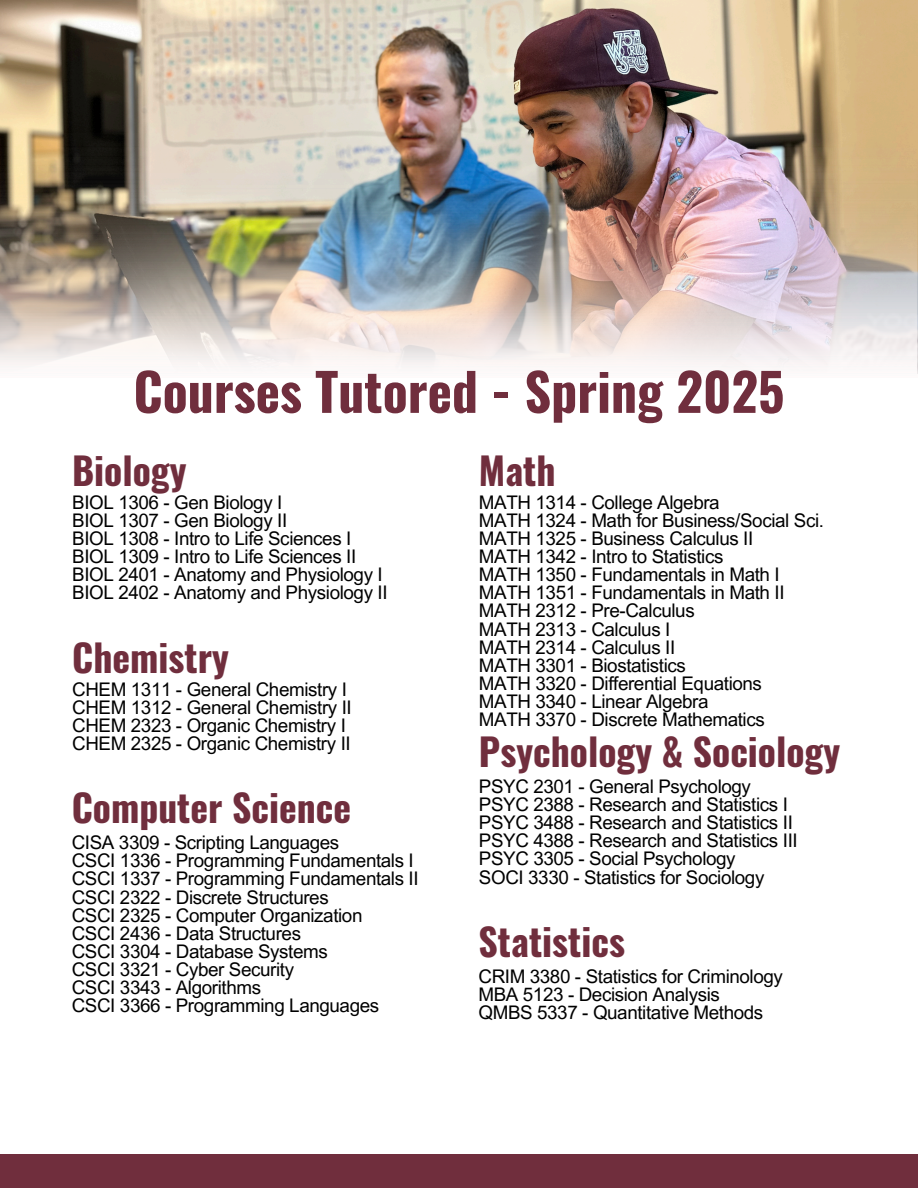
<style>
.page{position:relative;width:918px;height:1188px;background:#fff}
.page>*{position:absolute;margin:0;border:0;box-sizing:border-box;transform-origin:0 0}
.t1{font:700 51.75px "Oswald";color:#702e3d}
.t2{font:700 37.65px "Oswald";color:#702e3d}
.t3{font:18.75px "Arial MT Pro";letter-spacing:-.02em;color:#000}
</style>
<div class="page">
<img style="left:0;top:0;width:918px;height:105px">
<img style="left:0;top:105px;width:918px;height:269px">
<div style="left:0;top:1155px;width:918px;height:33px;background:#702e3d"></div>
<h2 class="t1" style="left:134px;top:351px;width:652px">Courses Tutored - Spring 2025</h2>
<p class="t2" style="left:72px;top:441px;width:116px">Biology</p>
<p class="t3" style="left:72px;top:495px;width:212px">BIOL 1306 - Gen Biology I</p>
<p class="t3" style="left:72px;top:513px;width:217px">BIOL 1307 - Gen Biology II</p>
<p class="t3" style="left:72px;top:531px;width:281px">BIOL 1308 - Intro to Life Sciences I</p>
<p class="t3" style="left:72px;top:550px;width:286px">BIOL 1309 - Intro to Life Sciences II</p>
<p class="t3" style="left:72px;top:568px;width:312px">BIOL 2401 - Anatomy and Physiology I</p>
<p class="t3" style="left:72px;top:586px;width:317px">BIOL 2402 - Anatomy and Physiology II</p>
<p class="t2" style="left:72px;top:628px;width:158px">Chemistry</p>
<p class="t3" style="left:72px;top:682px;width:276px">CHEM 1311 - General Chemistry I</p>
<p class="t3" style="left:72px;top:700px;width:281px">CHEM 1312 - General Chemistry II</p>
<p class="t3" style="left:72px;top:718px;width:275px">CHEM 2323 - Organic Chemistry I</p>
<p class="t3" style="left:72px;top:736px;width:280px">CHEM 2325 - Organic Chemistry II</p>
<p class="t2" style="left:72px;top:778px;width:281px">Computer Science</p>
<p class="t3" style="left:72px;top:836px;width:269px">CISA 3309 - Scripting Languages</p>
<p class="t3" style="left:72px;top:854px;width:344px">CSCI 1336 - Programming Fundamentals I</p>
<h1 class="t3" style="left:72px;top:872px;width:348px">CSCI 1337 - Programming Fundamentals II</h1>
<h2 class="t3" style="left:72px;top:890px;width:259px">CSCI 2322 - Discrete Structures</h2>
<p class="t3" style="left:72px;top:908px;width:292px">CSCI 2325 - Computer Organization</p>
<p class="t3" style="left:72px;top:926px;width:231px">CSCI 2436 - Data Structures</p>
<p class="t3" style="left:72px;top:944px;width:258px">CSCI 3304 - Database Systems</p>
<p class="t3" style="left:72px;top:963px;width:224px">CSCI 3321 - Cyber Security</p>
<p class="t3" style="left:72px;top:981px;width:191px">CSCI 3343 - Algorithms</p>
<p class="t3" style="left:72px;top:999px;width:309px">CSCI 3366 - Programming Languages</p>
<h2 class="t2" style="left:479px;top:441px;width:78px">Math</h2>
<p class="t3" style="left:479px;top:495px;width:242px">MATH 1314 - College Algebra</p>
<p class="t3" style="left:479px;top:513px;width:347px">MATH 1324 - Math for Business/Social Sci.</p>
<p class="t3" style="left:479px;top:531px;width:276px">MATH 1325 - Business Calculus II</p>
<p class="t3" style="left:479px;top:550px;width:246px">MATH 1342 - Intro to Statistics</p>
<h2 class="t3" style="left:479px;top:568px;width:302px">MATH 1350 - Fundamentals in Math I</h2>
<p class="t3" style="left:479px;top:586px;width:307px">MATH 1351 - Fundamentals in Math II</p>
<p class="t3" style="left:479px;top:604px;width:217px">MATH 2312 - Pre-Calculus</p>
<p class="t3" style="left:479px;top:622px;width:193px">MATH 2313 - Calculus I</p>
<p class="t3" style="left:479px;top:640px;width:198px">MATH 2314 - Calculus II</p>
<p class="t3" style="left:479px;top:658px;width:209px">MATH 3301 - Biostatistics</p>
<p class="t3" style="left:479px;top:676px;width:285px">MATH 3320 - Differential Equations</p>
<p class="t3" style="left:479px;top:695px;width:231px">MATH 3340 - Linear Algebra</p>
<p class="t3" style="left:479px;top:713px;width:287px">MATH 3370 - Discrete Mathematics</p>
<p class="t2" style="left:479px;top:722px;width:363px">Psychology &amp; Sociology</p>
<p class="t3" style="left:479px;top:779px;width:274px">PSYC 2301 - General Psychology</p>
<h2 class="t3" style="left:479px;top:797px;width:311px">PSYC 2388 - Research and Statistics I</h2>
<p class="t3" style="left:479px;top:816px;width:315px">PSYC 3488 - Research and Statistics II</p>
<p class="t3" style="left:479px;top:834px;width:320px">PSYC 4388 - Research and Statistics III</p>
<p class="t3" style="left:479px;top:852px;width:258px">PSYC 3305 - Social Psychology</p>
<p class="t3" style="left:479px;top:870px;width:287px">SOCI 3330 - Statistics for Sociology</p>
<p class="t2" style="left:478px;top:912px;width:148px">Statistics</p>
<p class="t3" style="left:478px;top:970px;width:306px">CRIM 3380 - Statistics for Criminology</p>
<h2 class="t3" style="left:478px;top:988px;width:243px">MBA 5123 - Decision Analysis</h2>
<p class="t3" style="left:478px;top:1006px;width:286px">QMBS 5337 - Quantitative Methods</p>
</div>
